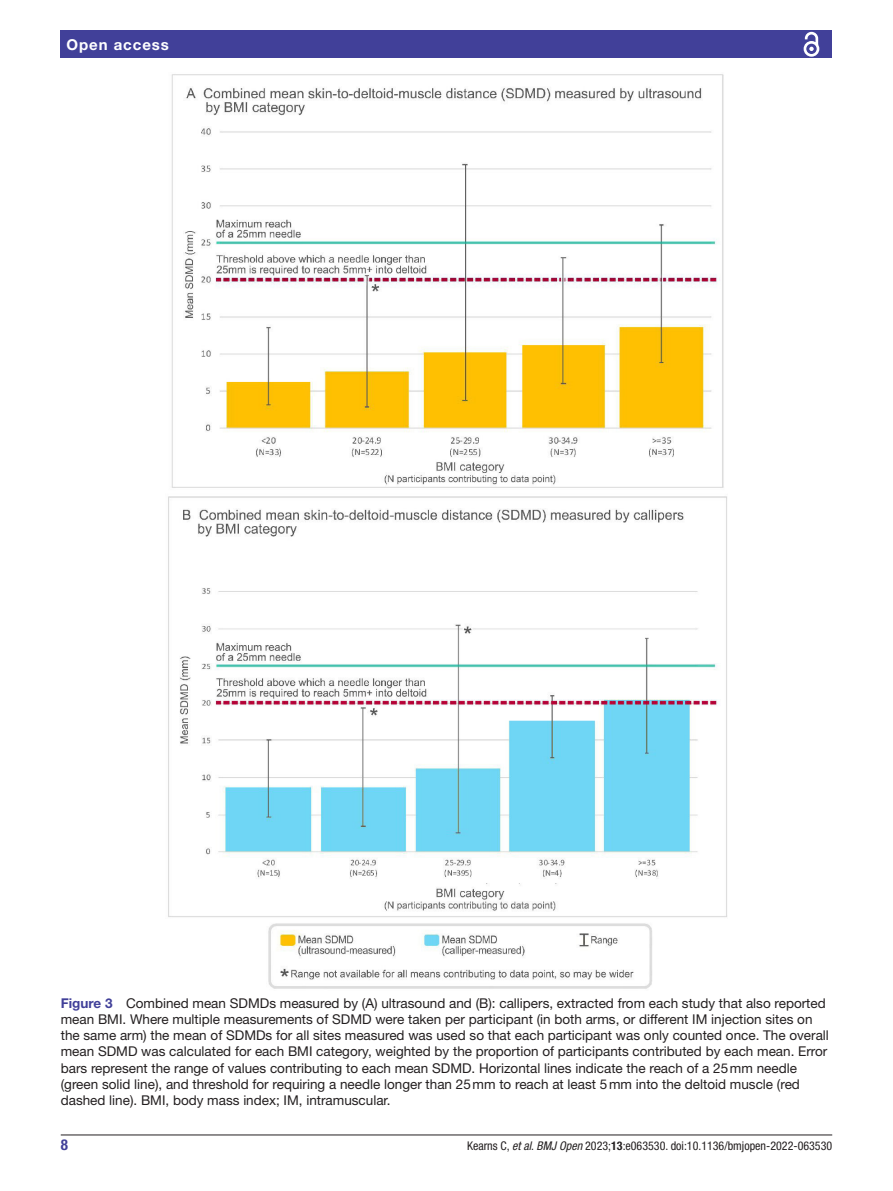
<style>
.page{position:relative;width:893px;height:1191px;background:#fff}
.page>*{position:absolute;margin:0;border:0;box-sizing:border-box;transform-origin:0 0}
.t1{font:700 15px "Helvetica Neue LT Std";letter-spacing:.065em;color:#fff}
.t2{font:700 condensed 15px "Helvetica Neue LT Std";color:#414099}
.t3{font:13.5px/16.2px "Helvetica Neue LT Std";color:#231f20}
.t4{font:condensed 12px "Helvetica Neue LT Std";color:#231f20}
.s1{font-weight:700;color:#414099}
.s2{font-style:italic}
.s3{font-weight:700}
</style>
<div class="page">
<hr style="left:61px;top:1134px;width:771px;height:1px;background:#231f20">
<div style="left:61px;top:31px;width:771px;height:27px;background:#414099"></div>
<svg style="left:803px;top:31px;width:17px;height:26px"></svg>
<img style="left:168px;top:74px;width:559px;height:915px">
<p class="t1" style="left:66px;top:35px;width:104px">Open access</p>
<p class="t3" style="left:61px;top:994px;width:770px"><span class="s1">Figure 3</span> Combined mean SDMDs measured by (A) ultrasound and (B): callipers, extracted from each study that also reported mean BMI. Where multiple measurements of SDMD were taken per participant (in both arms, or different IM injection sites on the same arm) the mean of SDMDs for all sites measured was used so that each participant was only counted once. The overall mean SDMD was calculated for each BMI category, weighted by the proportion of participants contributed by each mean. Error bars represent the range of values contributing to each mean SDMD. Horizontal lines indicate the reach of a 25mm needle (green solid line), and threshold for requiring a needle longer than 25mm to reach at least 5mm into the deltoid muscle (red dashed line). BMI, body mass index; IM, intramuscular.</p>
<p class="t2" style="left:61px;top:1135px;width:9px">8</p>
<p class="t4" style="left:467px;top:1138px;width:367px">Kearns C, <span class="s2">et al</span>. <span class="s2">BMJ Open</span> 2023;<span class="s3">13</span>:e063530. doi:10.1136/bmjopen-2022-063530</p>
</div>
